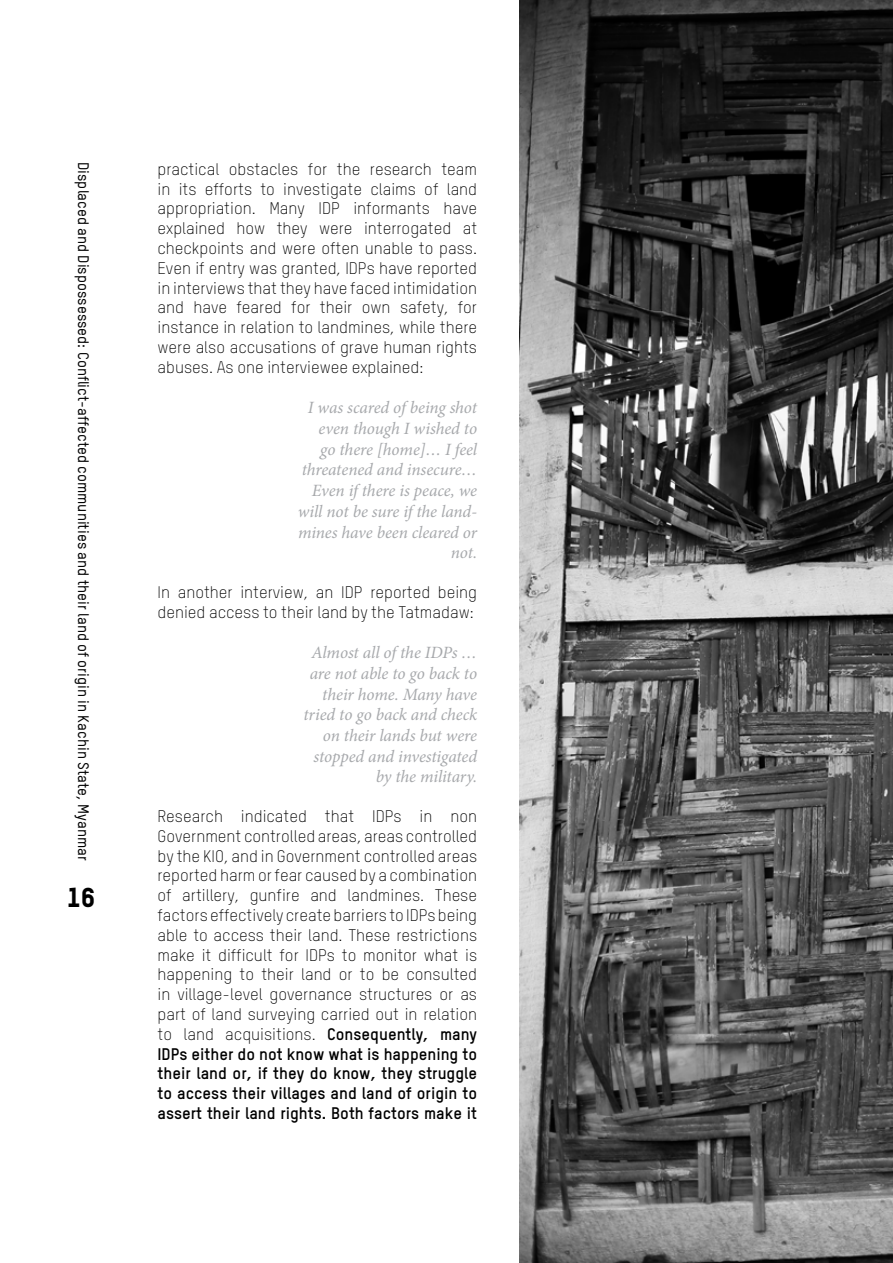
<style>
.page{position:relative;width:893px;height:1263px;background:#fff}
.page>*{position:absolute;margin:0;border:0;box-sizing:border-box;transform-origin:0 0}
.t1{font:27px "TSTARPRO Headline";color:#000}
.t2{font:italic 17.25px/20.7px "Minion Pro";letter-spacing:-.01em;color:#a7a9ac;text-align:right}
.t3{font:300 16.5px/19.8px "TSTARPRO";color:#000;text-align:justify}
.t4{font:500 15px "TSTARPRO";color:#000}
.s1{font-weight:700}
</style>
<div class="page">
<img style="left:520px;top:0;width:373px;height:1263px">
<p class="t4" style="left:93px;top:162px;width:700px;rotate:90deg">Displaced and Dispossessed: Conflict-affected communities and their land of origin in Kachin State, Myanmar</p>
<h1 class="t1" style="left:67px;top:881px;width:30px">16</h1>
<p class="t3" style="left:158px;top:159px;width:321px">practical obstacles for the research team in its efforts to investigate claims of land appropriation. Many IDP informants have explained how they were interrogated at checkpoints and were often unable to pass.<br>Even if entry was granted, IDPs have reported in interviews that they have faced intimidation and have feared for their own safety, for instance in relation to landmines, while there were also accusations of grave human rights abuses. As one interviewee explained:</p>
<p class="t2" style="left:298px;top:397px;width:181px">I was scared of being shot even though I wished to<br>go there [home]… I feel threatened and insecure…<br>Even if there is peace, we will not be sure if the land&shy;mines have been cleared or not.</p>
<p class="t3" style="left:158px;top:582px;width:321px">In another interview, an IDP reported being denied access to their land by the Tatmadaw:</p>
<p class="t2" style="left:303px;top:642px;width:175px">Almost all of the IDPs … are not able to go back to their home. Many have tried to go back and check on their lands but were stopped and investigated by the military.</p>
<p class="t3" style="left:158px;top:806px;width:321px">Research indicated that IDPs in non Government controlled areas, areas controlled by the KIO, and in Government controlled areas reported harm or fear caused by a combination of artillery, gunfire and landmines. These factors effectively create barriers to IDPs being able to access their land. These restrictions make it difficult for IDPs to monitor what is happening to their land or to be consulted in village-level governance structures or as part of land surveying carried out in relation to land acquisitions. <span class="s1">Consequently, many IDPs either do not know what is happening to their land or, if they do know, they struggle to access their villages and land of origin to assert their land rights. Both factors make it</span></p>
</div>
